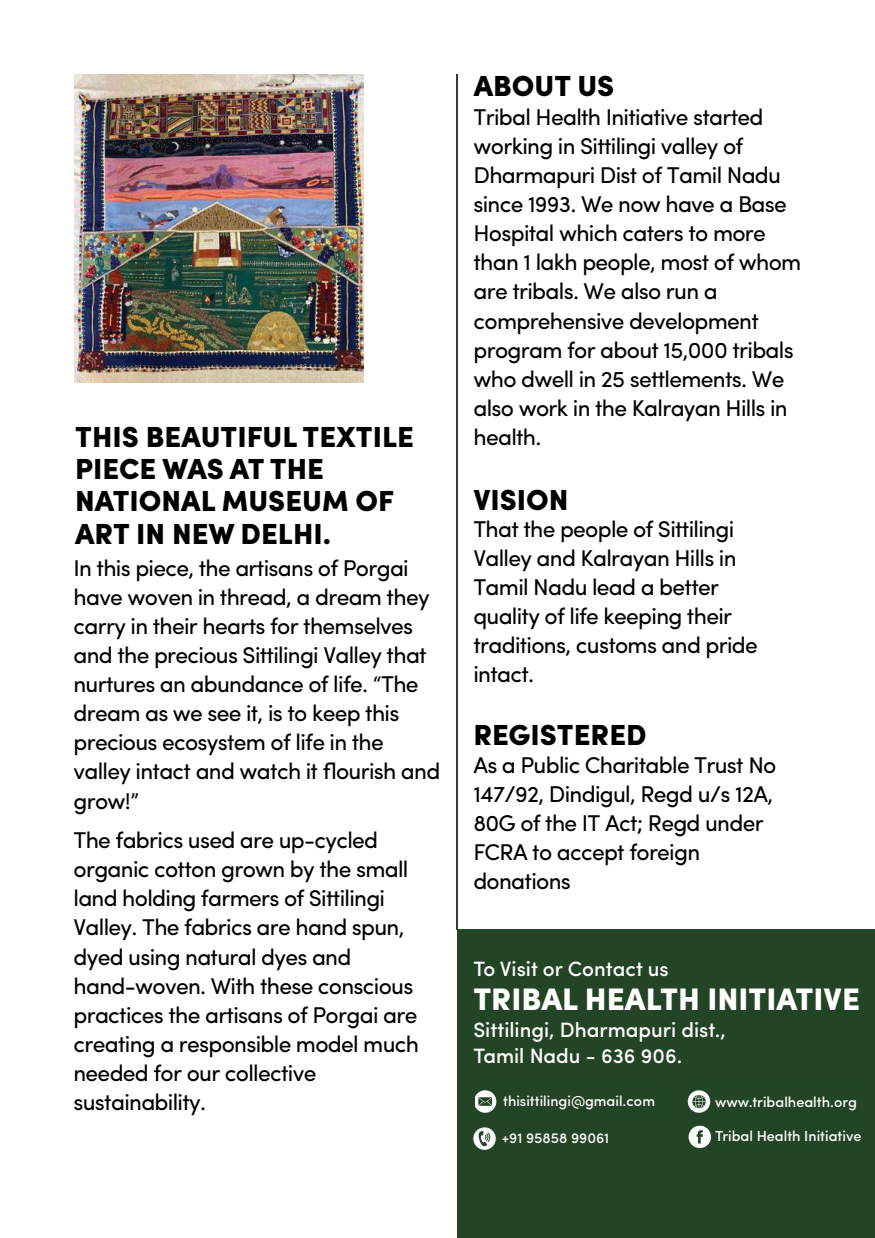
<style>
.page{position:relative;width:875px;height:1238px;background:#fff}
.page>*{position:absolute;margin:0;border:0;box-sizing:border-box;transform-origin:0 0}
.t1{font:900 31.12px "Sofia Pro";color:#fff}
.t2{font:900 29.12px/32.5px "Sofia Pro";color:#000}
.t3{font:22.88px/29.1px "Sofia Pro";letter-spacing:-.03em;color:#000}
.t4{font:500 20.75px/26.2px "Sofia Pro";color:#fff}
.t5{font:500 14.5px "Sofia Pro";color:#fff}
</style>
<div class="page">
<div style="left:457px;top:929px;width:418px;height:308px;background:#234525"></div>
<div style="left:474px;top:1090px;width:22px;height:22px;background:#fff;border-radius:50%"></div>
<svg style="left:478px;top:1097px;width:14px;height:8px"></svg>
<div style="left:688px;top:1090px;width:22px;height:22px;background:#fff;border-radius:50%"></div>
<svg style="left:692px;top:1094px;width:14px;height:14px"></svg>
<svg style="left:473px;top:1127px;width:23px;height:22px"></svg>
<svg style="left:479px;top:1131px;width:11px;height:15px"></svg>
<div style="left:689px;top:1125px;width:22px;height:23px;background:#fff;border-radius:50%"></div>
<svg style="left:697px;top:1130px;width:6px;height:13px"></svg>
<img style="left:75px;top:74px;width:288px;height:308px">
<hr style="left:456px;top:74px;width:1px;height:855px;background:#234525">
<p class="t2" style="left:75px;top:418px;width:340px">THIS BEAUTIFUL TEXTILE<br>PIECE WAS AT THE<br>NATIONAL MUSEUM OF<br>ART IN NEW DELHI.</p>
<p class="t3" style="left:74px;top:551px;width:368px">In this piece, the artisans of Porgai have woven in thread, a dream they carry in their hearts for themselves and the precious Sittilingi Valley that nurtures an abundance of life. “The dream as we see it, is to keep this precious ecosystem of life in the valley intact and watch it flourish and grow!”</p>
<p class="t3" style="left:74px;top:824px;width:347px">The fabrics used are up-cycled organic cotton grown by the small land holding farmers of Sittilingi<br>Valley. The fabrics are hand spun, dyed using natural dyes and hand-woven. With these conscious practices the artisans of Porgai are creating a responsible model much needed for our collective sustainability.</p>
<p class="t2" style="left:474px;top:68px;width:142px">ABOUT US</p>
<p class="t3" style="left:474px;top:101px;width:329px">Tribal Health Initiative started working in Sittilingi valley of<br>Dharmapuri Dist of Tamil Nadu since 1993. We now have a Base<br>Hospital which caters to more than 1 lakh people, most of whom are tribals. We also run a comprehensive development program for about 15,000 tribals who dwell in 25 settlements. We also work in the Kalrayan Hills in health.</p>
<p class="t2" style="left:473px;top:481px;width:97px">VISION</p>
<p class="t3" style="left:473px;top:512px;width:286px">That the people of Sittilingi<br>Valley and Kalrayan Hills in<br>Tamil Nadu lead a better quality of life keeping their traditions, customs and pride intact.</p>
<p class="t2" style="left:473px;top:716px;width:175px">REGISTERED</p>
<p class="t3" style="left:473px;top:748px;width:305px">As a Public Charitable Trust No<br>147/92, Dindigul, Regd u/s 12A,<br>80G of the IT Act; Regd under<br>FCRA to accept foreign donations</p>
<p class="t4" style="left:473px;top:954px;width:197px">To Visit or Contact us</p>
<h1 class="t1" style="left:473px;top:974px;width:388px">TRIBAL HEALTH INITIATIVE</h1>
<p class="t4" style="left:473px;top:1014px;width:254px">Sittilingi, Dharmapuri dist.,<br>Tamil Nadu - 636 906.</p>
<p class="t5" style="left:503px;top:1090px;width:154px">thisittilingi@gmail.com</p>
<p class="t5" style="left:715px;top:1090px;width:143px">www.tribalhealth.org</p>
<p class="t5" style="left:502px;top:1127px;width:109px">+91 95858 99061</p>
<p class="t5" style="left:715px;top:1125px;width:148px">Tribal Health Initiative</p>
</div>
